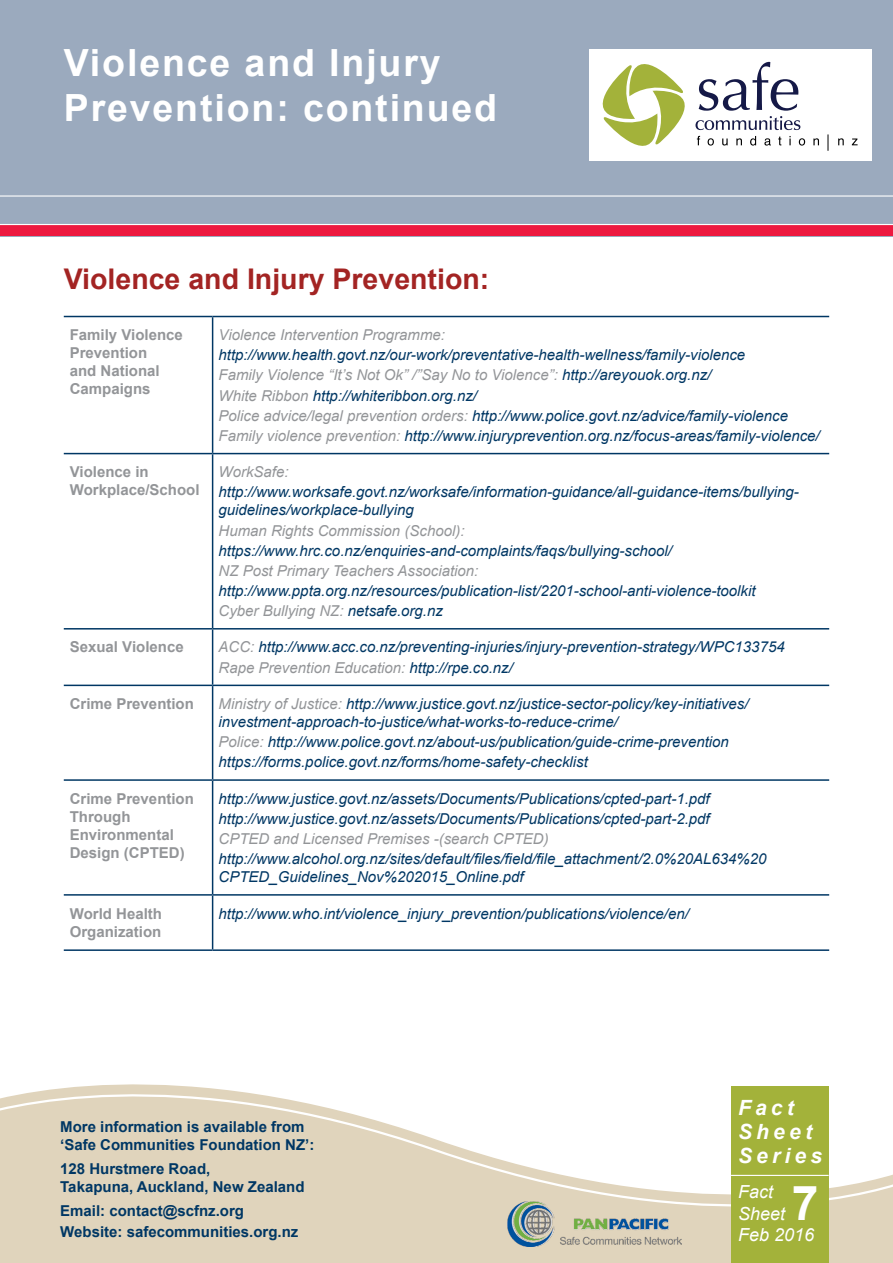
<style>
.page{position:relative;width:893px;height:1263px;background:#fff}
.page>*{position:absolute;margin:0;border:0;box-sizing:border-box;transform-origin:0 0}
.body{font:700 48px "Arial";color:#fff}
.t1{font:700 37.5px/45px "Arial";letter-spacing:.05em;color:#fff}
.heading{font:700 28.5px "Arial";color:#a32423}
.body-2{font:italic 700 21px/24px "Arial";letter-spacing:.2em;color:#fff}
.body-3{font:italic 18px/21.6px "Arial";color:#fff}
.Table_Text_-_Blue{font:italic 15px/18px "Arial";color:#003764}
.body-4{font:700 15px/18px "Arial";color:#939598}
.body-5{font:700 15px/18px "Arial";color:#003764}
.Table_Text_-_Grey{font:italic 15px "Arial";color:#939598}
.Table_Text_-_Blue-2{font:italic 15px "Arial";color:#939598}
.s1{color:#003764}
.s2{color:#939598}
</style>
<div class="page">
<div style="left:0;top:1243px;width:893px;height:20px;background:#e0d4bc"></div>
<svg style="left:0;top:1084px;width:893px;height:159px"></svg>
<hr style="left:64px;top:316px;width:149px;height:1px;background:#003764">
<hr style="left:213px;top:316px;width:616px;height:1px;background:#003764">
<hr style="left:212px;top:317px;width:1px;height:136px;background:#003764">
<hr style="left:64px;top:453px;width:149px;height:1px;background:#003764">
<hr style="left:213px;top:453px;width:616px;height:1px;background:#003764">
<hr style="left:212px;top:454px;width:1px;height:174px;background:#003764">
<hr style="left:64px;top:628px;width:149px;height:1px;background:#003764">
<hr style="left:213px;top:628px;width:616px;height:1px;background:#003764">
<hr style="left:212px;top:629px;width:1px;height:56px;background:#003764">
<hr style="left:64px;top:685px;width:149px;height:1px;background:#003764">
<hr style="left:213px;top:685px;width:616px;height:1px;background:#003764">
<hr style="left:212px;top:686px;width:1px;height:93px;background:#003764">
<hr style="left:64px;top:779px;width:149px;height:2px;background:#003764">
<hr style="left:213px;top:779px;width:616px;height:2px;background:#003764">
<hr style="left:212px;top:781px;width:1px;height:113px;background:#003764">
<hr style="left:64px;top:894px;width:149px;height:2px;background:#003764">
<hr style="left:213px;top:894px;width:616px;height:2px;background:#003764">
<hr style="left:212px;top:896px;width:1px;height:53px;background:#003764">
<hr style="left:64px;top:949px;width:149px;height:2px;background:#003764">
<hr style="left:213px;top:949px;width:616px;height:2px;background:#003764">
<div style="left:731px;top:1086px;width:98px;height:177px;background:#a3b23a"></div>
<hr style="left:731px;top:1175px;width:98px;height:1px;background:#fff">
<div style="left:0;top:0;width:893px;height:236px;background:#9baabe"></div>
<hr style="left:0;top:195px;width:893px;height:2px;background:#fff">
<div style="left:589px;top:50px;width:283px;height:111px;background:#fff"></div>
<svg style="left:813px;top:138px;width:6px;height:7px"></svg>
<svg style="left:838px;top:138px;width:6px;height:7px"></svg>
<svg style="left:852px;top:138px;width:6px;height:7px"></svg>
<svg style="left:592px;top:49px;width:213px;height:97px"></svg>
<svg style="left:827px;top:134px;width:1px;height:17px"></svg>
<img style="left:507px;top:1201px;width:174px;height:46px">
<div style="left:0;top:225px;width:893px;height:11px;background:#ed193f"></div>
<hr style="left:0;top:224px;width:893px;height:1px;background:#fff">
<p class="t1" style="left:64px;top:42px;width:435px">Violence and Injury<br>Prevention: continued</p>
<p class="heading" style="left:64px;top:260px;width:427px">Violence and Injury Prevention:</p>
<p class="body-4" style="left:70px;top:326px;width:115px">Family Violence<br>Prevention<br>and National<br>Campaigns</p>
<p class="Table_Text_-_Grey" style="left:219px;top:325px;width:228px">Violence Intervention Programme:</p>
<p class="Table_Text_-_Blue" style="left:219px;top:346px;width:528px">http://www.health.govt.nz/our-work/preventative-health-wellness/family-violence</p>
<p class="Table_Text_-_Blue-2" style="left:219px;top:365px;width:494px">Family Violence “It’s Not Ok” /”Say No to Violence”: <span class="s1">http://areyouok.org.nz/</span></p>
<p class="Table_Text_-_Blue" style="left:219px;top:386px;width:260px"><span class="s2">White Ribbon</span> http://whiteribbon.org.nz/</p>
<p class="Table_Text_-_Blue" style="left:219px;top:407px;width:571px"><span class="s2">Police advice/legal prevention orders:</span> http://www.police.govt.nz/advice/family-violence</p>
<p class="Table_Text_-_Blue" style="left:219px;top:427px;width:603px"><span class="s2">Family violence prevention:</span> http://www.injuryprevention.org.nz/focus-areas/family-violence/</p>
<p class="body-4" style="left:70px;top:463px;width:131px">Violence in<br>Workplace/School</p>
<p class="Table_Text_-_Grey" style="left:219px;top:462px;width:72px">WorkSafe:</p>
<p class="Table_Text_-_Blue" style="left:219px;top:483px;width:582px">http://www.worksafe.govt.nz/worksafe/information-guidance/all-guidance-items/bullying&shy;guidelines/workplace-bullying</p>
<p class="Table_Text_-_Grey" style="left:219px;top:520px;width:247px">Human Rights Commission (School):</p>
<p class="Table_Text_-_Blue" style="left:219px;top:542px;width:455px">https://www.hrc.co.nz/enquiries-and-complaints/faqs/bullying-school/</p>
<p class="Table_Text_-_Grey" style="left:219px;top:561px;width:261px">NZ Post Primary Teachers Association:</p>
<p class="Table_Text_-_Blue" style="left:219px;top:582px;width:538px">http://www.ppta.org.nz/resources/publication-list/2201-school-anti-violence-toolkit</p>
<p class="Table_Text_-_Blue-2" style="left:219px;top:601px;width:226px">Cyber Bullying NZ: <span class="s1">netsafe.org.nz</span></p>
<p class="body-4" style="left:70px;top:639px;width:115px">Sexual Violence</p>
<p class="Table_Text_-_Blue" style="left:219px;top:638px;width:568px"><span class="s2">ACC:</span> http://www.acc.co.nz/preventing-injuries/injury-prevention-strategy/WPC133754</p>
<p class="Table_Text_-_Blue-2" style="left:219px;top:658px;width:296px">Rape Prevention Education: <span class="s1">http://rpe.co.nz/</span></p>
<p class="body-4" style="left:70px;top:695px;width:126px">Crime Prevention</p>
<p class="Table_Text_-_Blue" style="left:219px;top:695px;width:531px"><span class="s2">Ministry of Justice:</span> http://www.justice.govt.nz/justice-sector-policy/key-initiatives/ investment-approach-to-justice/what-works-to-reduce-crime/</p>
<p class="Table_Text_-_Blue" style="left:219px;top:733px;width:512px"><span class="s2">Police:</span> http://www.police.govt.nz/about-us/publication/guide-crime-prevention</p>
<p class="Table_Text_-_Blue" style="left:219px;top:753px;width:371px">https://forms.police.govt.nz/forms/home-safety-checklist</p>
<p class="body-4" style="left:70px;top:790px;width:126px">Crime Prevention<br>Through<br>Environmental<br>Design (CPTED)</p>
<p class="Table_Text_-_Blue" style="left:219px;top:790px;width:493px">http://www.justice.govt.nz/assets/Documents/Publications/cpted-part-1.pdf</p>
<p class="Table_Text_-_Blue" style="left:219px;top:810px;width:493px">http://www.justice.govt.nz/assets/Documents/Publications/cpted-part-2.pdf</p>
<p class="Table_Text_-_Grey" style="left:219px;top:829px;width:332px">CPTED and Licensed Premises -(search CPTED)</p>
<p class="Table_Text_-_Blue" style="left:219px;top:850px;width:549px">http://www.alcohol.org.nz/sites/default/files/field/file_attachment/2.0%20AL634%20<br>CPTED_Guidelines_Nov%202015_Online.pdf</p>
<p class="body-4" style="left:70px;top:905px;width:94px">World Health<br>Organization</p>
<p class="Table_Text_-_Blue" style="left:219px;top:904px;width:472px">http://www.who.int/violence_injury_prevention/publications/violence/en/</p>
<p class="body-5" style="left:60px;top:1118px;width:256px">More information is available from ‘Safe Communities Foundation NZ’:</p>
<p class="body-5" style="left:60px;top:1160px;width:246px">128 Hurstmere Road,<br>Takapuna, Auckland, New Zealand</p>
<p class="body-5" style="left:60px;top:1202px;width:185px">Email: contact@scfnz.org</p>
<p class="body-5" style="left:60px;top:1223px;width:240px">Website: safecommunities.org.nz</p>
<p class="body-2" style="left:738px;top:1096px;width:86px">Fact<br>Sheet<br>Series</p>
<p class="body-3" style="left:738px;top:1181px;width:78px">Fact<br>Sheet<br>Feb 2016</p>
<p class="body" style="left:792px;top:1171px;width:28px">7</p>
</div>
